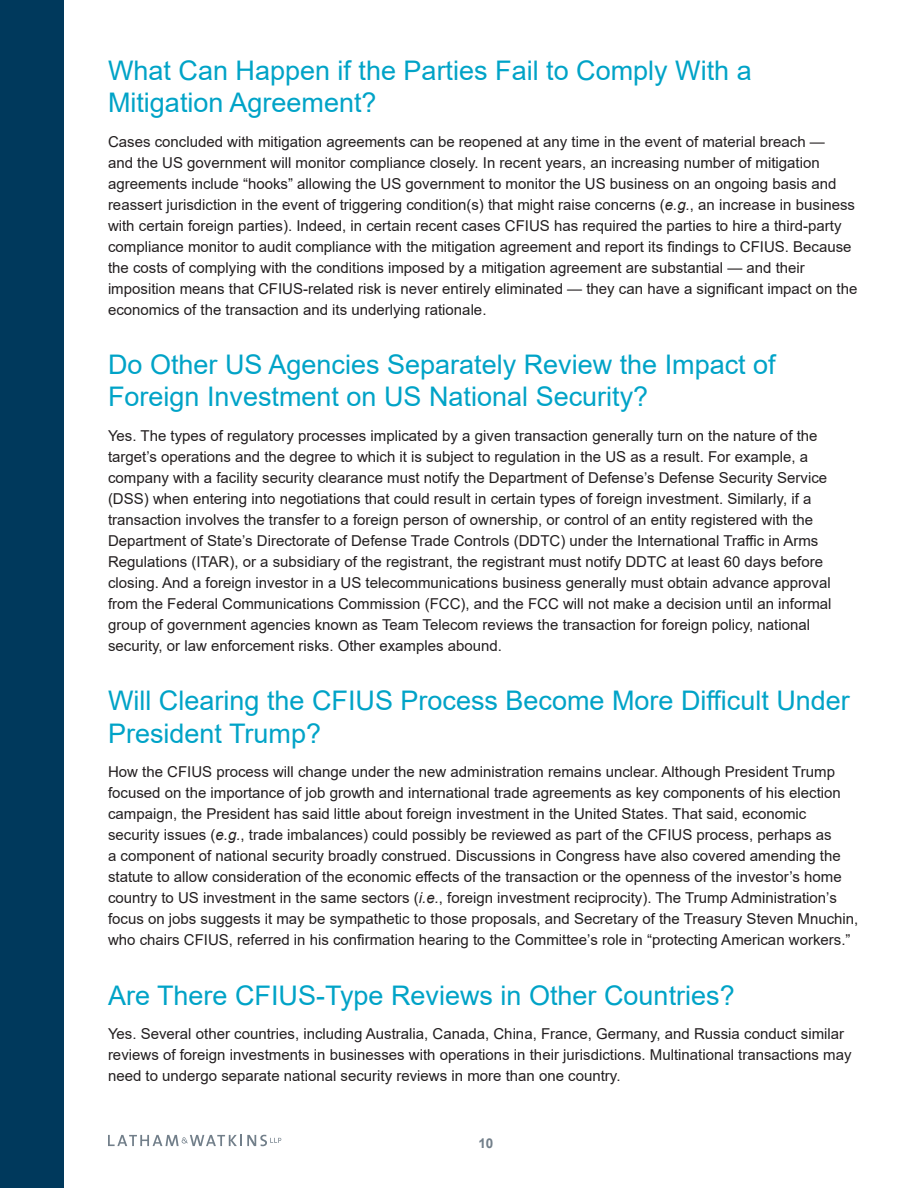
<style>
.page{position:relative;width:918px;height:1188px;background:#fff}
.page>*{position:absolute;margin:0;border:0;box-sizing:border-box;transform-origin:0 0}
.BD_SUBHEAD_1{font:27px/32.4px "Arial";color:#00a3c7}
.BD_-_text_1{font:15px/21px "Arial";color:#231f20}
.t1{font:700 13.5px "Arial";color:#727f8a}
.s1{font-style:italic}
</style>
<div class="page">
<div style="left:0;top:0;width:64px;height:1188px;background:#00395c"></div>
<svg style="left:108px;top:1135px;width:173px;height:11px"></svg>
<p class="BD_SUBHEAD_1" style="left:108px;top:54px;width:645px">What Can Happen if the Parties Fail to Comply With a<br>Mitigation Agreement?</p>
<p class="BD_-_text_1" style="left:108px;top:131px;width:751px">Cases concluded with mitigation agreements can be reopened at any time in the event of material breach —<br>and the US government will monitor compliance closely. In recent years, an increasing number of mitigation agreements include “hooks” allowing the US government to monitor the US business on an ongoing basis and reassert jurisdiction in the event of triggering condition(s) that might raise concerns (<span class="s1">e.g.</span>, an increase in business with certain foreign parties). Indeed, in certain recent cases CFIUS has required the parties to hire a third-party compliance monitor to audit compliance with the mitigation agreement and report its findings to CFIUS. Because the costs of complying with the conditions imposed by a mitigation agreement are substantial — and their imposition means that CFIUS-related risk is never entirely eliminated — they can have a significant impact on the economics of the transaction and its underlying rationale.</p>
<p class="BD_SUBHEAD_1" style="left:108px;top:348px;width:669px">Do Other US Agencies Separately Review the Impact of<br>Foreign Investment on US National Security?</p>
<p class="BD_-_text_1" style="left:108px;top:425px;width:725px">Yes. The types of regulatory processes implicated by a given transaction generally turn on the nature of the target’s operations and the degree to which it is subject to regulation in the US as a result. For example, a company with a facility security clearance must notify the Department of Defense’s Defense Security Service (DSS) when entering into negotiations that could result in certain types of foreign investment. Similarly, if a transaction involves the transfer to a foreign person of ownership, or control of an entity registered with the Department of State’s Directorate of Defense Trade Controls (DDTC) under the International Traffic in Arms Regulations (ITAR), or a subsidiary of the registrant, the registrant must notify DDTC at least 60 days before closing. And a foreign investor in a US telecommunications business generally must obtain advance approval from the Federal Communications Commission (FCC), and the FCC will not make a decision until an informal group of government agencies known as Team Telecom reviews the transaction for foreign policy, national security, or law enforcement risks. Other examples abound.</p>
<p class="BD_SUBHEAD_1" style="left:108px;top:684px;width:743px">Will Clearing the CFIUS Process Become More Difficult Under<br>President Trump?</p>
<p class="BD_-_text_1" style="left:108px;top:761px;width:752px">How the CFIUS process will change under the new administration remains unclear. Although President Trump focused on the importance of job growth and international trade agreements as key components of his election campaign, the President has said little about foreign investment in the United States. That said, economic security issues (<span class="s1">e.g.</span>, trade imbalances) could possibly be reviewed as part of the CFIUS process, perhaps as<br>a component of national security broadly construed. Discussions in Congress have also covered amending the statute to allow consideration of the economic effects of the transaction or the openness of the investor’s home country to US investment in the same sectors (<span class="s1">i.e.</span>, foreign investment reciprocity). The Trump Administration’s focus on jobs suggests it may be sympathetic to those proposals, and Secretary of the Treasury Steven Mnuchin, who chairs CFIUS, referred in his confirmation hearing to the Committee’s role in “protecting American workers.”</p>
<p class="BD_SUBHEAD_1" style="left:108px;top:979px;width:628px">Are There CFIUS-Type Reviews in Other Countries?</p>
<p class="BD_-_text_1" style="left:108px;top:1023px;width:745px">Yes. Several other countries, including Australia, Canada, China, France, Germany, and Russia conduct similar reviews of foreign investments in businesses with operations in their jurisdictions. Multinational transactions may need to undergo separate national security reviews in more than one country.</p>
<p class="t1" style="left:478px;top:1134px;width:17px">10</p>
</div>
